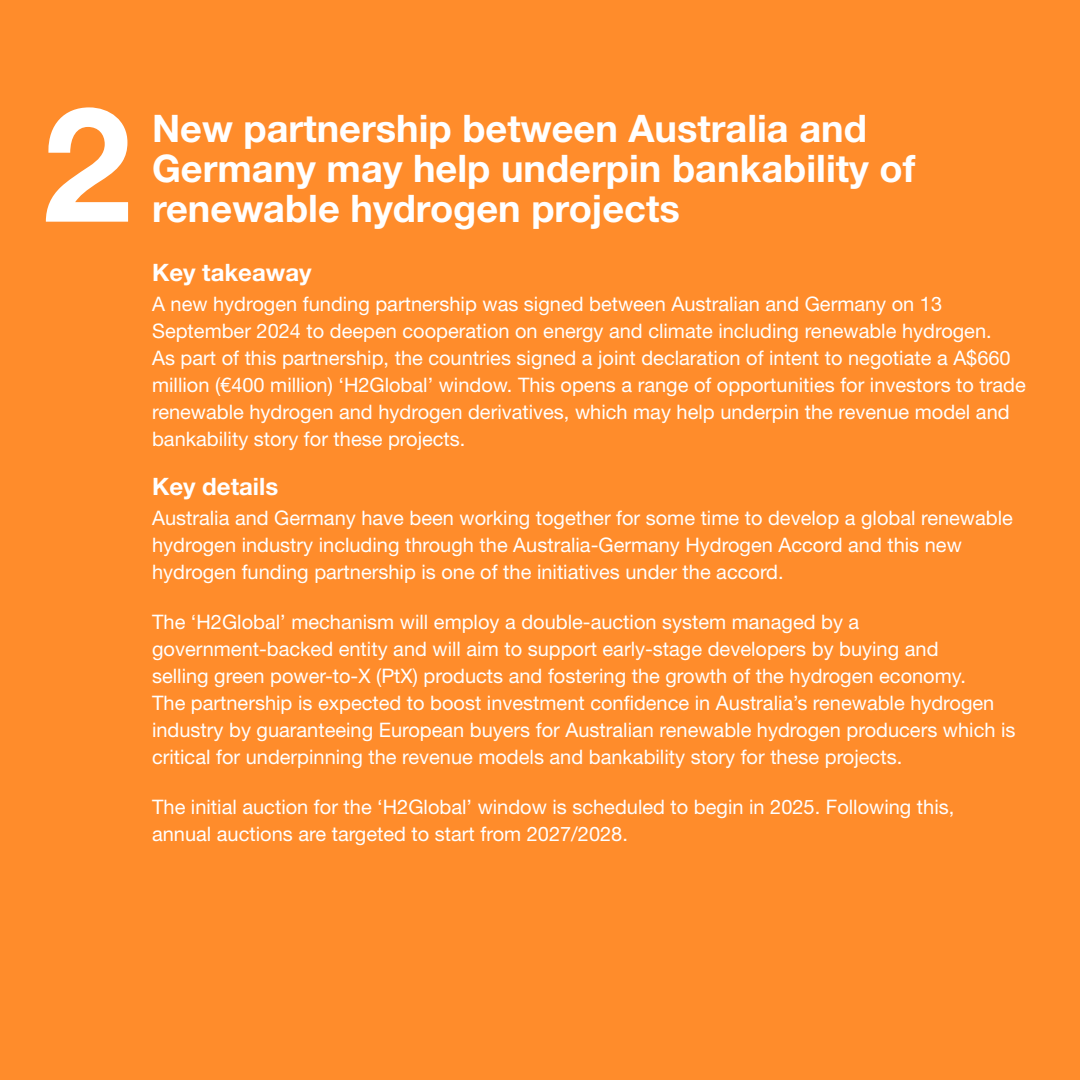
<style>
.page{position:relative;width:1080px;height:1080px;background:#fff}
.page>*{position:absolute;margin:0;border:0;box-sizing:border-box;transform-origin:0 0}
.Instagram___Find_out_more{font:700 160px "Helvetica Neue LT Std";color:#fff}
.Instagram___Find_out_more-2{font:700 38px/40px "Helvetica Neue LT Std";color:#fff}
.Instagram___Find_out_more-3{font:700 24px "Helvetica Neue LT Std";color:#fff}
.Instagram___Find_out_more-4{font:20px/27px "Helvetica Neue LT Std";color:#fff}
</style>
<div class="page">
<div style="left:15px;top:15px;width:1050px;height:1050px;background:#ff8c2b"></div>
<div style="left:0;top:0;width:1080px;height:1080px;border:30px solid #ff8c2b"></div>
<p class="Instagram___Find_out_more" style="left:42px;top:66px;width:90px">2</p>
<p class="Instagram___Find_out_more-2" style="left:152px;top:107px;width:765px">New partnership between Australia and<br>Germany may help underpin bankability of renewable hydrogen projects</p>
<p class="Instagram___Find_out_more-3" style="left:152px;top:257px;width:161px">Key takeaway</p>
<p class="Instagram___Find_out_more-4" style="left:152px;top:290px;width:875px">A new hydrogen funding partnership was signed between Australian and Germany on 13<br>September 2024 to deepen cooperation on energy and climate including renewable hydrogen.<br>As part of this partnership, the countries signed a joint declaration of intent to negotiate a A$660 million (€400 million) ‘H2Global’ window. This opens a range of opportunities for investors to trade renewable hydrogen and hydrogen derivatives, which may help underpin the revenue model and bankability story for these projects.</p>
<p class="Instagram___Find_out_more-3" style="left:152px;top:472px;width:128px">Key details</p>
<p class="Instagram___Find_out_more-4" style="left:152px;top:504px;width:862px">Australia and Germany have been working together for some time to develop a global renewable hydrogen industry including through the Australia-Germany Hydrogen Accord and this new hydrogen funding partnership is one of the initiatives under the accord.</p>
<p class="Instagram___Find_out_more-4" style="left:152px;top:608px;width:865px">The ‘H2Global’ mechanism will employ a double-auction system managed by a government-backed entity and will aim to support early-stage developers by buying and<br>selling green power-to-X (PtX) products and fostering the growth of the hydrogen economy.<br>The partnership is expected to boost investment confidence in Australia’s renewable hydrogen industry by guaranteeing European buyers for Australian renewable hydrogen producers which is critical for underpinning the revenue models and bankability story for these projects.</p>
<p class="Instagram___Find_out_more-4" style="left:152px;top:792px;width:804px">The initial auction for the ‘H2Global’ window is scheduled to begin in 2025. Following this, annual auctions are targeted to start from 2027/2028.</p>
</div>
